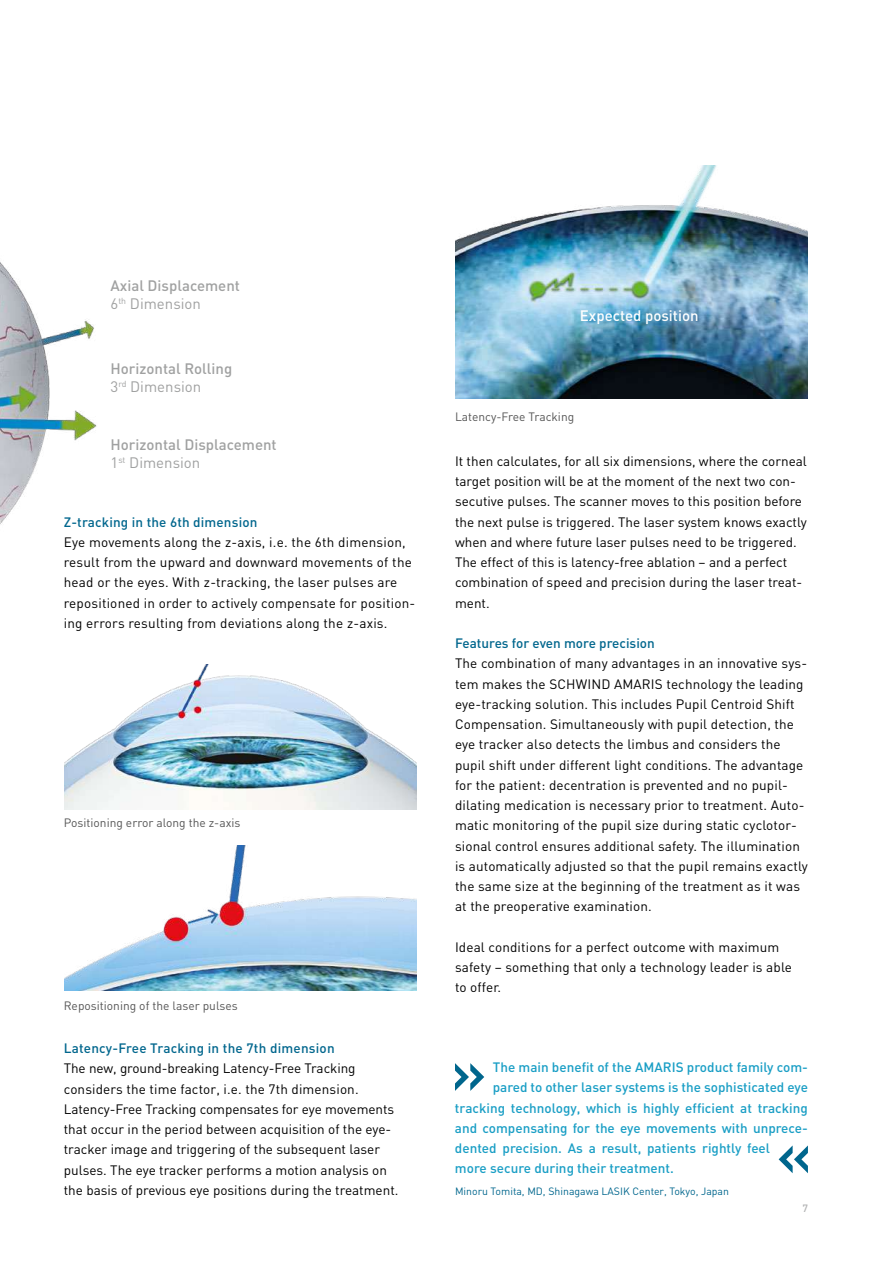
<style>
.page{position:relative;width:893px;height:1263px;background:#fff}
.page>*{position:absolute;margin:0;border:0;box-sizing:border-box;transform-origin:0 0}
.t1{font:500 15px/18px "DIN Schwind";color:#a0a1a1}
.t2{font:500 15px "DIN Schwind";color:#fff}
.t3{font:13.5px/20.2px "DIN Schwind";letter-spacing:.01em;color:#000}
.t4{font:500 13.5px "DIN Schwind";color:#199ec5}
.t5{font:500 13.5px "DIN Schwind";letter-spacing:.01em;color:#00668d}
.t6{font:12px "DIN Schwind";color:#565656}
.t7{font:10.5px "DIN Schwind";color:#00668d}
.t8{font:500 10.5px "DIN Schwind";color:#b1b2b3}
.s1{font-weight:400}
</style>
<div class="page">
<img style="left:0;top:262px;width:97px;height:262px">
<img style="left:455px;top:166px;width:353px;height:232px">
<img style="left:64px;top:664px;width:353px;height:145px">
<img style="left:64px;top:845px;width:353px;height:145px">
<svg style="left:455px;top:1063px;width:29px;height:28px"></svg>
<svg style="left:779px;top:1145px;width:29px;height:28px"></svg>
<p class="t1" style="left:111px;top:276px;width:131px">Axial Displacement<br><span class="s1">6</span><sup>th</sup> <span class="s1">Dimension</span></p>
<p class="t1" style="left:111px;top:359px;width:123px">Horizontal Rolling<br><span class="s1">3</span><sup>rd</sup> <span class="s1">Dimension</span></p>
<p class="t1" style="left:111px;top:435px;width:168px">Horizontal Displacement<br><span class="s1">1</span><sup>st</sup> <span class="s1">Dimension</span></p>
<p class="t5" style="left:64px;top:513px;width:195px">Z-tracking in the 6th dimension</p>
<p class="t3" style="left:64px;top:532px;width:353px">Eye movements along the z-axis, i.e. the 6th dimension, result from the upward and downward movements of the head or the eyes. With z-tracking, the laser pulses are repositioned in order to actively compensate for position&shy;ing errors resulting from deviations along the z-axis.</p>
<p class="t6" style="left:64px;top:816px;width:178px">Positioning error along the z-axis</p>
<p class="t6" style="left:64px;top:998px;width:176px">Repositioning of the laser pulses</p>
<p class="t2" style="left:580px;top:306px;width:120px">Expected position</p>
<p class="t6" style="left:455px;top:409px;width:121px">Latency-Free Tracking</p>
<p class="t3" style="left:455px;top:451px;width:353px">It then calculates, for all six dimensions, where the corneal target position will be at the moment of the next two con&shy;secutive pulses. The scanner moves to this position before the next pulse is triggered. The laser system knows exactly when and where future laser pulses need to be triggered.<br>The effect of this is latency-free ablation – and a perfect combination of speed and precision during the laser treat&shy;ment.</p>
<p class="t5" style="left:455px;top:634px;width:201px">Features for even more precision</p>
<p class="t3" style="left:455px;top:653px;width:354px">The combination of many advantages in an innovative sys&shy;tem makes the SCHWIND AMARIS technology the leading eye-tracking solution. This includes Pupil Centroid Shift Compensation. Simultaneously with pupil detection, the eye tracker also detects the limbus and considers the pupil shift under different light conditions. The advantage for the patient: decentration is prevented and no pupil&shy;dilating medication is necessary prior to treatment. Auto&shy;matic monitoring of the pupil size during static cyclotor&shy;sional control ensures additional safety. The illumination is automatically adjusted so that the pupil remains exactly the same size at the beginning of the treatment as it was at the preoperative examination.</p>
<p class="t3" style="left:455px;top:937px;width:338px">Ideal conditions for a perfect outcome with maximum safety – something that only a technology leader is able to offer.</p>
<p class="t5" style="left:64px;top:1040px;width:272px">Latency-Free Tracking in the 7th dimension</p>
<p class="t3" style="left:64px;top:1058px;width:336px">The new, ground-breaking Latency-Free Tracking considers the time factor, i.e. the 7th dimension.<br>Latency-Free Tracking compensates for eye movements that occur in the period between acquisition of the eye&shy;tracker image and triggering of the subsequent laser pulses. The eye tracker performs a motion analysis on the basis of previous eye positions during the treatment.</p>
<p class="t4" style="left:493px;top:1059px;width:317px">The main benefit of the AMARIS product family com-</p>
<p class="t4" style="left:493px;top:1079px;width:317px">pared to other laser systems is the sophisticated eye</p>
<p class="t4" style="left:455px;top:1099px;width:354px">tracking technology, which is highly efficient at tracking</p>
<p class="t4" style="left:455px;top:1119px;width:354px">and compensating for the eye movements with unprece-</p>
<p class="t4" style="left:455px;top:1140px;width:317px">dented precision. As a result, patients rightly feel</p>
<p class="t4" style="left:455px;top:1160px;width:220px">more secure during their treatment.</p>
<p class="t7" style="left:455px;top:1184px;width:276px">Minoru Tomita, MD, Shinagawa LASIK Center, Tokyo, Japan</p>
<p class="t8" style="left:802px;top:1201px;width:7px">7</p>
</div>
